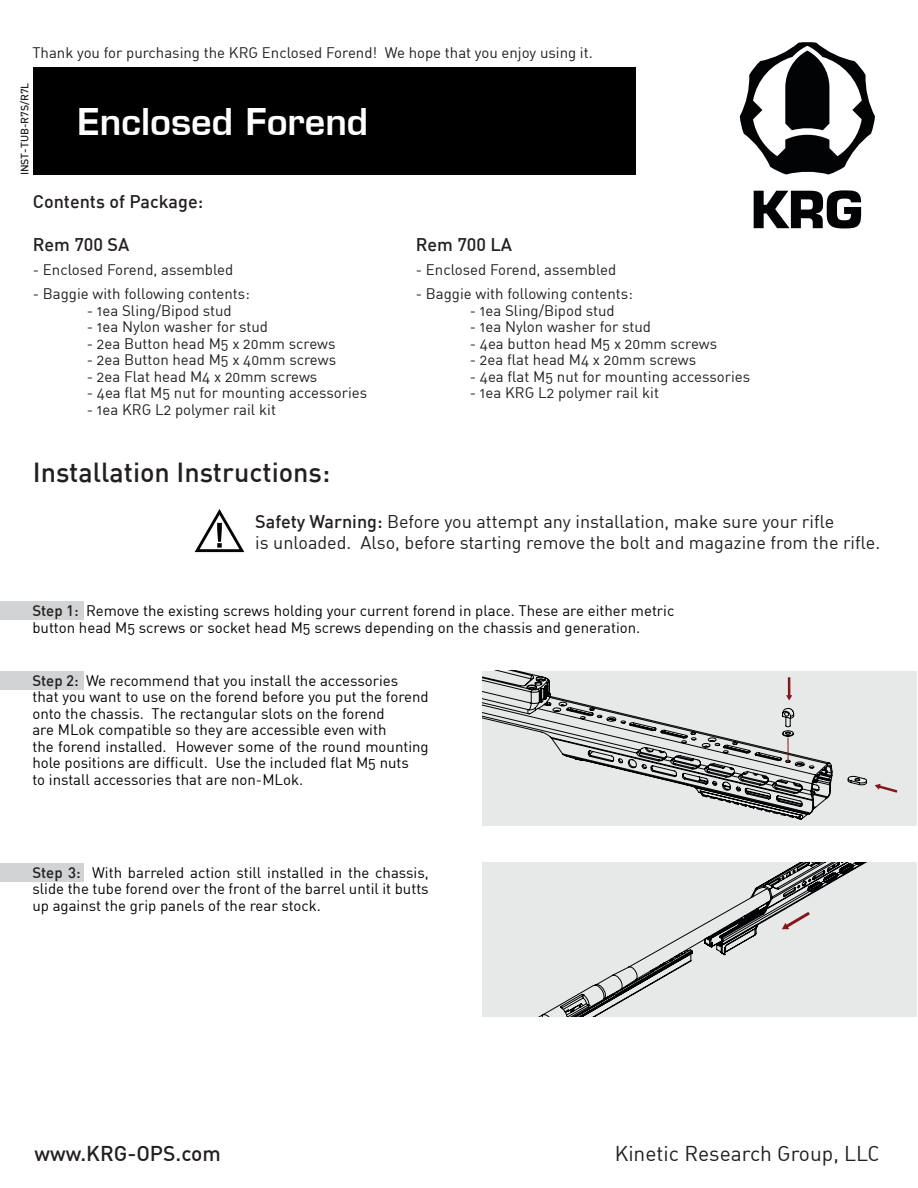
<style>
.page{position:relative;width:918px;height:1188px;background:#fff}
.page>*{position:absolute;margin:0;border:0;box-sizing:border-box;transform-origin:0 0}
.t1{font:600 36px "Eurostile LT";color:#fff}
.Text{font:500 27px "DIN";color:#231f20}
.t2{font:21px "DIN Regular Alternate";color:#231f20}
.t3{font:500 21px "DIN";color:#231f20}
.Announcement{font:18px/21.6px "DIN Regular Alternate";color:#231f20}
.Text-2{font:500 18px "DIN";color:#231f20}
.Text-3{font:15px/16.5px "DIN Regular Alternate";color:#020304}
.Text-4{font:15px "DIN Regular Alternate";color:#231f20}
.Announcement-2{font:15px "DIN Regular Alternate";color:#231f20}
.Text-5{font:500 10.5px "DIN";color:#231f20}
.s1{font-family:"DIN";font-weight:500}
.s2{font-family:"DIN";font-weight:500;color:#231f20}
</style>
<div class="page">
<div style="left:33px;top:67px;width:602px;height:108px;background:#000"></div>
<svg style="left:754px;top:190px;width:107px;height:38px"></svg>
<svg style="left:740px;top:42px;width:135px;height:132px"></svg>
<svg style="left:195px;top:509px;width:49px;height:43px"></svg>
<div style="left:0;top:601px;width:83px;height:19px;background:#d1d3d4"></div>
<div style="left:482px;top:671px;width:435px;height:154px;background:#e7e8e8"></div>
<svg style="left:482px;top:671px;width:385px;height:148px"></svg>
<svg style="left:875px;top:783px;width:23px;height:10px"></svg>
<svg style="left:786px;top:677px;width:6px;height:24px"></svg>
<svg style="left:788px;top:737px;width:1px;height:24px"></svg>
<div style="left:482px;top:863px;width:435px;height:154px;background:#e7e8e8"></div>
<svg style="left:538px;top:863px;width:328px;height:154px"></svg>
<svg style="left:782px;top:909px;width:31px;height:22px"></svg>
<div style="left:0;top:671px;width:83px;height:19px;background:#d1d3d4"></div>
<div style="left:0;top:863px;width:83px;height:19px;background:#d1d3d4"></div>
<p class="Announcement-2" style="left:32px;top:43px;width:562px">Thank you for purchasing the KRG Enclosed Forend! We hope that you enjoy using it.</p>
<p class="Text-5" style="left:18px;top:175px;width:94px;rotate:-90deg">INST-TUB-R7S/R7L</p>
<p class="t1" style="left:78px;top:99px;width:292px">Enclosed Forend</p>
<p class="Text-2" style="left:33px;top:190px;width:172px">Contents of Package:</p>
<p class="Text-2" style="left:33px;top:233px;width:98px">Rem 700 SA</p>
<p class="Text-4" style="left:33px;top:261px;width:202px">- Enclosed Forend, assembled</p>
<p class="Text-4" style="left:33px;top:285px;width:219px">- Baggie with following contents:</p>
<p class="Text-4" style="left:87px;top:301px;width:146px">- 1ea Sling/Bipod stud</p>
<p class="Text-4" style="left:87px;top:318px;width:183px">- 1ea Nylon washer for stud</p>
<p class="Text-4" style="left:87px;top:334px;width:250px">- 2ea Button head M5 x 20mm screws</p>
<p class="Text-4" style="left:87px;top:351px;width:251px">- 2ea Button head M5 x 40mm screws</p>
<p class="Text-4" style="left:87px;top:367px;width:232px">- 2ea Flat head M4 x 20mm screws</p>
<p class="Text-4" style="left:87px;top:384px;width:282px">- 4ea flat M5 nut for mounting accessories</p>
<p class="Text-4" style="left:87px;top:400px;width:191px">- 1ea KRG L2 polymer rail kit</p>
<p class="Text-2" style="left:416px;top:233px;width:98px">Rem 700 LA</p>
<p class="Text-4" style="left:416px;top:261px;width:202px">- Enclosed Forend, assembled</p>
<p class="Text-4" style="left:416px;top:285px;width:219px">- Baggie with following contents:</p>
<p class="Text-4" style="left:470px;top:301px;width:146px">- 1ea Sling/Bipod stud</p>
<p class="Text-4" style="left:470px;top:318px;width:183px">- 1ea Nylon washer for stud</p>
<p class="Text-4" style="left:470px;top:334px;width:249px">- 4ea button head M5 x 20mm screws</p>
<p class="Text-4" style="left:470px;top:351px;width:228px">- 2ea flat head M4 x 20mm screws</p>
<p class="Text-4" style="left:470px;top:367px;width:282px">- 4ea flat M5 nut for mounting accessories</p>
<p class="Text-4" style="left:470px;top:384px;width:191px">- 1ea KRG L2 polymer rail kit</p>
<p class="Text" style="left:33px;top:455px;width:299px">Installation Instructions:</p>
<p class="Announcement" style="left:255px;top:510px;width:627px"><span class="s1">Safety Warning:</span> Before you attempt any installation, make sure your rifle<br>is unloaded. Also, before starting remove the bolt and magazine from the rifle.</p>
<p class="Text-3" style="left:32px;top:602px;width:644px"><span class="s2">Step 1:</span> Remove the existing screws holding your current forend in place. These are either metric</p>
<p class="Text-3" style="left:32px;top:619px;width:609px">button head M5 screws or socket head M5 screws depending on the chassis and generation.</p>
<p class="Text-3" style="left:32px;top:672px;width:367px"><span class="s2">Step 2:</span> We recommend that you install the accessories</p>
<p class="Text-3" style="left:32px;top:689px;width:398px">that you want to use on the forend before you put the forend onto the chassis. The rectangular slots on the forend</p>
<p class="Text-3" style="left:32px;top:722px;width:356px">are MLok compatible so they are accessible even with</p>
<p class="Text-3" style="left:32px;top:738px;width:398px">the forend installed. However some of the round mounting hole positions are difficult. Use the included flat M5 nuts</p>
<p class="Text-3" style="left:32px;top:771px;width:272px">to install accessories that are non-MLok.</p>
<p class="Text-3" style="left:32px;top:864px;width:398px;text-align:justify"><span class="s2">Step 3:</span> With barreled action still installed in the chassis, slide the tube forend over the front of the barrel until it butts up against the grip panels of the rear stock.</p>
<h3 class="t3" style="left:35px;top:1140px;width:188px">www.KRG-OPS.com</h3>
<h3 class="t2" style="left:615px;top:1141px;width:267px">Kinetic Research Group, LLC</h3>
</div>
